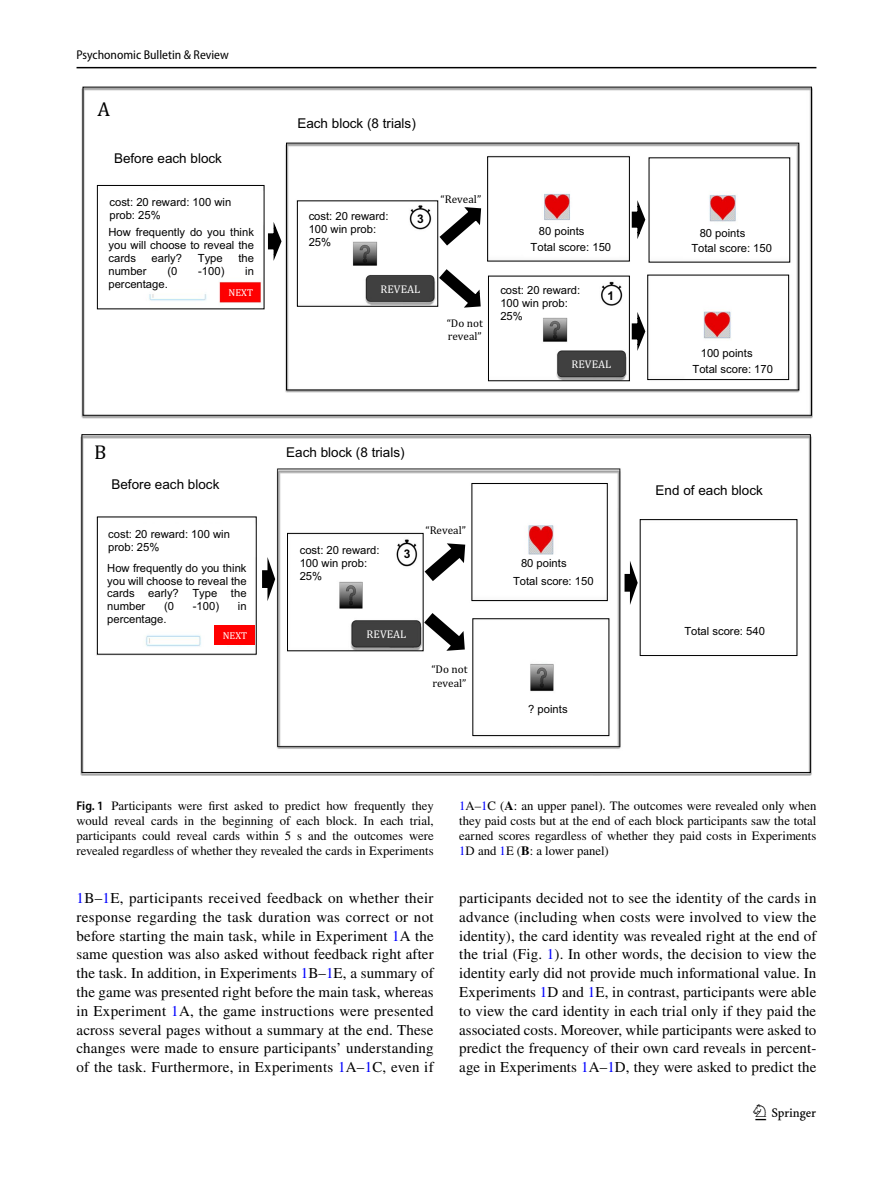
<style>
.page{position:relative;width:893px;height:1187px;background:#fff}
.page>*{position:absolute;margin:0;border:0;box-sizing:border-box;transform-origin:0 0}
.t1{font:22.5px "Springnew Regular 3";color:#000}
.t2{font:20.25px "Cambria";color:#000}
.t3{font:15px/18.8px "STIX";letter-spacing:.01em;color:#000;text-align:justify}
.t4{font:13.5px "Arial";color:#000}
.t5{font:12.75px/15px "STIX";color:#000;text-align:justify}
.t6{font:semi-condensed 12.75px "Myriad Pro";color:#000}
.t7{font:700 12px "Arial";color:#000}
.t8{font:11.25px/12.9px "Arial";color:#000}
.t9{font:11.25px/13.2px "Cambria";color:#000}
.t10{font:11.25px "Cambria";color:#fff}
.t11{font:10.05px "Cambria";color:#fff}
.s1{font-family:"Myriad Pro";font-weight:600;font-stretch:semi-condensed}
.s2{color:#00f}
.s3{font-weight:700}
</style>
<div class="page">
<hr style="left:77px;top:67px;width:739px;height:1px;background:#000">
<img style="left:81px;top:88px;width:731px;height:687px">
<svg style="left:97px;top:156px;width:693px;height:224px"></svg>
<div style="left:488px;top:276px;width:142px;height:105px;border:1px solid #000"></div>
<svg style="left:97px;top:483px;width:700px;height:253px"></svg>
<p class="t6" style="left:77px;top:48px;width:154px">Psychonomic Bulletin &amp; Review</p>
<h2 class="t2" style="left:97px;top:97px;width:14px">A</h2>
<p class="t4" style="left:114px;top:148px;width:109px">Before each block</p>
<p class="t8" style="left:109px;top:196px;width:123px">cost: 20 reward: 100 win prob: 25%</p>
<p class="t8" style="left:108px;top:226px;width:147px;text-align:justify">How frequently do you think you will choose to reveal the cards</p>
<p class="t8" style="left:152px;top:252px;width:32px">early?</p>
<p class="t8" style="left:198px;top:252px;width:26px">Type</p>
<p class="t8" style="left:238px;top:252px;width:17px">the</p>
<p class="t8" style="left:108px;top:264px;width:40px">number</p>
<p class="t8" style="left:167px;top:264px;width:11px">(0</p>
<p class="t8" style="left:198px;top:264px;width:28px">-100)</p>
<p class="t8" style="left:245px;top:264px;width:10px">in</p>
<p class="t8" style="left:108px;top:277px;width:61px">percentage.</p>
<p class="t11" style="left:229px;top:287px;width:26px">NEXT</p>
<h2 class="t2" style="left:94px;top:440px;width:14px">B</h2>
<p class="t4" style="left:111px;top:474px;width:109px">Before each block</p>
<p class="t8" style="left:108px;top:527px;width:123px">cost: 20 reward: 100 win prob: 25%</p>
<p class="t8" style="left:107px;top:561px;width:141px;text-align:justify">How frequently do you think you will choose to reveal the cards early? Type the number</p>
<p class="t8" style="left:164px;top:600px;width:11px">(0</p>
<p class="t8" style="left:193px;top:600px;width:28px">-100)</p>
<p class="t8" style="left:238px;top:600px;width:10px">in</p>
<p class="t8" style="left:107px;top:613px;width:61px">percentage.</p>
<p class="t11" style="left:223px;top:629px;width:26px">NEXT</p>
<p class="t4" style="left:297px;top:113px;width:120px">Each block (8 trials)</p>
<p class="t8" style="left:309px;top:210px;width:81px">cost: 20 reward:<br>100 win prob:<br>25%</p>
<p class="t7" style="left:417px;top:211px;width:8px">3</p>
<p class="t10" style="left:380px;top:282px;width:41px">REVEAL</p>
<p class="t9" style="left:441px;top:193px;width:42px">“Reveal”</p>
<p class="t9" style="left:447px;top:316px;width:38px">“Do not reveal”</p>
<p class="t8" style="left:531px;top:223px;width:82px;line-height:15.6px;text-indent:8px">80 points<br>Total score: 150</p>
<p class="t8" style="left:500px;top:284px;width:81px">cost: 20 reward:<br>100 win prob:<br>25%</p>
<p class="t7" style="left:608px;top:288px;width:8px">1</p>
<p class="t10" style="left:571px;top:357px;width:41px">REVEAL</p>
<p class="t4" style="left:286px;top:442px;width:120px">Each block (8 trials)</p>
<p class="t8" style="left:300px;top:543px;width:81px">cost: 20 reward:<br>100 win prob:<br>25%</p>
<p class="t7" style="left:404px;top:547px;width:8px">3</p>
<p class="t9" style="left:425px;top:524px;width:42px">“Reveal”</p>
<p class="t10" style="left:367px;top:627px;width:41px">REVEAL</p>
<p class="t9" style="left:431px;top:663px;width:38px">“Do not reveal”</p>
<p class="t8" style="left:513px;top:554px;width:82px;line-height:17.4px;text-indent:8px">80 points<br>Total score: 150</p>
<p class="t8" style="left:528px;top:702px;width:41px">? points</p>
<p class="t8" style="left:691px;top:225px;width:82px;line-height:15.6px;text-indent:8px">80 points<br>Total score: 150</p>
<p class="t8" style="left:692px;top:345px;width:82px;line-height:15.6px;text-indent:8px">100 points<br>Total score: 170</p>
<p class="t4" style="left:656px;top:481px;width:109px">End of each block</p>
<p class="t8" style="left:684px;top:624px;width:82px">Total score: 540</p>
<p class="t5" style="left:77px;top:799px;width:359px"><span class="s1">Fig. 1</span> Participants were first asked to predict how frequently they would reveal cards in the beginning of each block. In each trial, participants could reveal cards within 5 s and the outcomes were revealed regardless of whether they revealed the cards in Experiments</p>
<p class="t5" style="left:459px;top:799px;width:359px"><span class="s2">1</span>A–<span class="s2">1</span>C (<span class="s3">A</span>: an upper panel). The outcomes were revealed only when they paid costs but at the end of each block participants saw the total earned scores regardless of whether they paid costs in Experiments <span class="s2">1</span>D and <span class="s2">1</span>E (<span class="s3">B</span>: a lower panel)</p>
<p class="t3" style="left:77px;top:889px;width:359px"><span class="s2">1</span>B–<span class="s2">1</span>E, participants received feedback on whether their response regarding the task duration was correct or not before starting the main task, while in Experiment <span class="s2">1</span>A the same question was also asked without feedback right after the task. In addition, in Experiments <span class="s2">1</span>B–<span class="s2">1</span>E, a summary of the game was presented right before the main task, whereas in Experiment <span class="s2">1</span>A, the game instructions were presented across several pages without a summary at the end. These changes were made to ensure participants’ understanding of the task. Furthermore, in Experiments <span class="s2">1</span>A–<span class="s2">1</span>C, even if</p>
<p class="t3" style="left:459px;top:889px;width:359px">participants decided not to see the identity of the cards in advance (including when costs were involved to view the identity), the card identity was revealed right at the end of the trial (Fig. <span class="s2">1</span>). In other words, the decision to view the identity early did not provide much informational value. In Experiments <span class="s2">1</span>D and <span class="s2">1</span>E, in contrast, participants were able to view the card identity in each trial only if they paid the associated costs. Moreover, while participants were asked to predict the frequency of their own card reveals in percent&shy;age in Experiments <span class="s2">1</span>A–<span class="s2">1</span>D, they were asked to predict the</p>
<h1 class="t1" style="left:755px;top:1104px;width:62px">1 3</h1>
</div>
